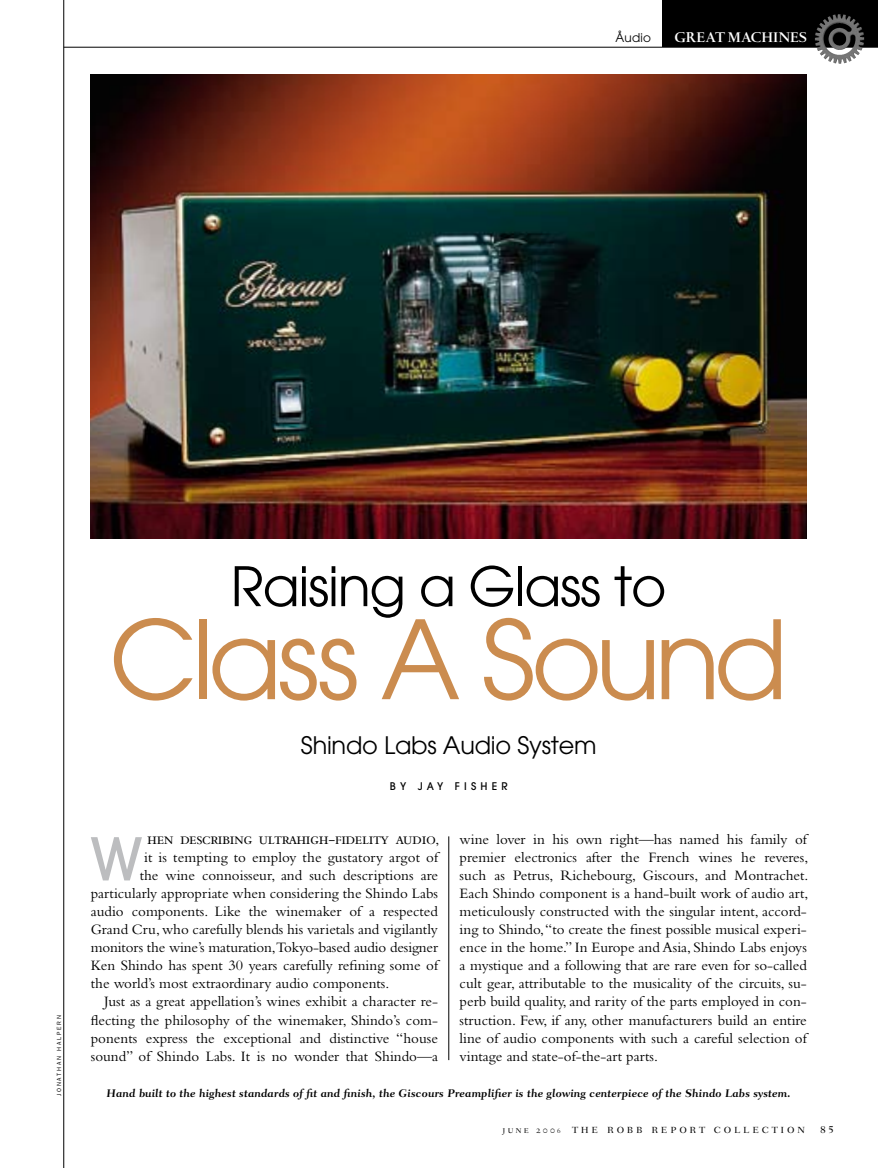
<style>
.page{position:relative;width:878px;height:1168px;background:#fff}
.page>*{position:absolute;margin:0;border:0;box-sizing:border-box;transform-origin:0 0}
.t1{font:108px "Avant Garde";letter-spacing:-.05em;color:#cb8c4f}
.t2{font:54px "Avant Garde";letter-spacing:-.02em;color:#000}
.t3{font:24px "Avant Garde";letter-spacing:-.01em;color:#000}
.t4{font:17.25px "Bembo SC";letter-spacing:-.02em;color:#000}
.t5{font:600 16.5px "Spectrum";color:#fff}
.t6{font:15px/18px "Bembo";color:#000;text-align:justify}
.t7{font:13.5px "Fairfield LH Light SC";letter-spacing:.2em;color:#000}
.t8{font:12px "Avant Garde";letter-spacing:.02em;color:#000}
.t9{font:700 11.25px "Fairfield LH Caption";color:#000}
.t10{font:500 10.5px "Avant Garde";letter-spacing:.4em;color:#000}
.t11{font:6px "Franklin Gothic";letter-spacing:.3em;color:#000}
.s1{font-family:"Bembo";font-size:15px}
.s2{font-size:10.5px}
.s3{font-size:7.2px}
.s4{font-family:"Fairfield LH";font-weight:500;font-size:10.5px}
</style>
<div class="page">
<img style="left:91px;top:74px;width:715px;height:464px">
<hr style="left:63px;top:0;width:1px;height:1168px;background:#000">
<hr style="left:64px;top:47px;width:814px;height:1px;background:#000">
<svg style="left:91px;top:837px;width:51px;height:43px"></svg>
<hr style="left:448px;top:836px;width:1px;height:224px;background:#000">
<div style="left:662px;top:0;width:216px;height:47px;background:#000"></div>
<img style="left:832px;top:37px;width:32px;height:27px">
<p class="t8" style="left:615px;top:31px;width:37px">Åudio</p>
<p class="t5" style="left:674px;top:29px;width:134px">GREAT MACHINES</p>
<p class="t11" style="left:56px;top:1096px;width:83px;rotate:-90deg">JONATHAN HALPERN</p>
<h2 class="t2" style="left:231px;top:554px;width:437px">Raising a Glass to</h2>
<h1 class="t1" style="left:109px;top:596px;width:680px">Class A Sound</h1>
<h3 class="t3" style="left:301px;top:731px;width:297px">Shindo Labs Audio System</h3>
<p class="t10" style="left:390px;top:780px;width:119px">BY JAY FISHER</p>
<p class="t4" style="left:147px;top:829px;width:294px">hen describing ultrahigh-fidelity audio<span class="s1">,</span></p>
<p class="t6" style="left:144px;top:848px;width:295px">it is tempting to employ the gustatory argot of</p>
<p class="t6" style="left:140px;top:866px;width:300px">the wine connoisseur, and such descriptions are</p>
<p class="t6" style="left:91px;top:884px;width:349px">particularly appropriate when considering the Shindo Labs</p>
<p class="t6" style="left:91px;top:902px;width:348px">audio components. Like the winemaker of a respected</p>
<p class="t6" style="left:91px;top:920px;width:348px">Grand Cru,who carefully blends his varietals and vigilantly</p>
<p class="t6" style="left:91px;top:938px;width:349px">monitors the wine’s maturation,Tokyo-based audio designer</p>
<p class="t6" style="left:91px;top:956px;width:349px">Ken Shindo has spent 30 years carefully refining some of</p>
<p class="t6" style="left:91px;top:974px;width:300px">the world’s most extraordinary audio components.</p>
<p class="t6" style="left:104px;top:992px;width:335px">Just as a great appellation’s wines exhibit a character re-</p>
<p class="t6" style="left:91px;top:1010px;width:349px">flecting the philosophy of the winemaker, Shindo’s com-</p>
<p class="t6" style="left:91px;top:1028px;width:349px">ponents express the exceptional and distinctive “house</p>
<p class="t6" style="left:91px;top:1046px;width:349px">sound” of Shindo Labs. It is no wonder that Shindo—a</p>
<p class="t6" style="left:459px;top:830px;width:350px">wine lover in his own right—has named his family of premier electronics after the French wines he reveres, such as Petrus, Richebourg, Giscours, and Montrachet.<br>Each Shindo component is a hand-built work of audio art, meticulously constructed with the singular intent, accord&shy;ing to Shindo,“to create the finest possible musical experi&shy;ence in the home.” In Europe and Asia, Shindo Labs enjoys a mystique and a following that are rare even for so-called cult gear, attributable to the musicality of the circuits, su&shy;perb build quality, and rarity of the parts employed in con&shy;struction. Few, if any, other manufacturers build an entire line of audio components with such a careful selection of vintage and state-of-the-art parts.</p>
<p class="t9" style="left:106px;top:1086px;width:685px">Hand built to the highest standards of fit and finish, the Giscours Preamplifier is the glowing centerpiece of the Shindo Labs system.</p>
<p class="t7" style="left:502px;top:1121px;width:333px"><span class="s2">june 200</span><span class="s3">6</span> the robb report collection <span class="s4">85</span></p>
</div>
